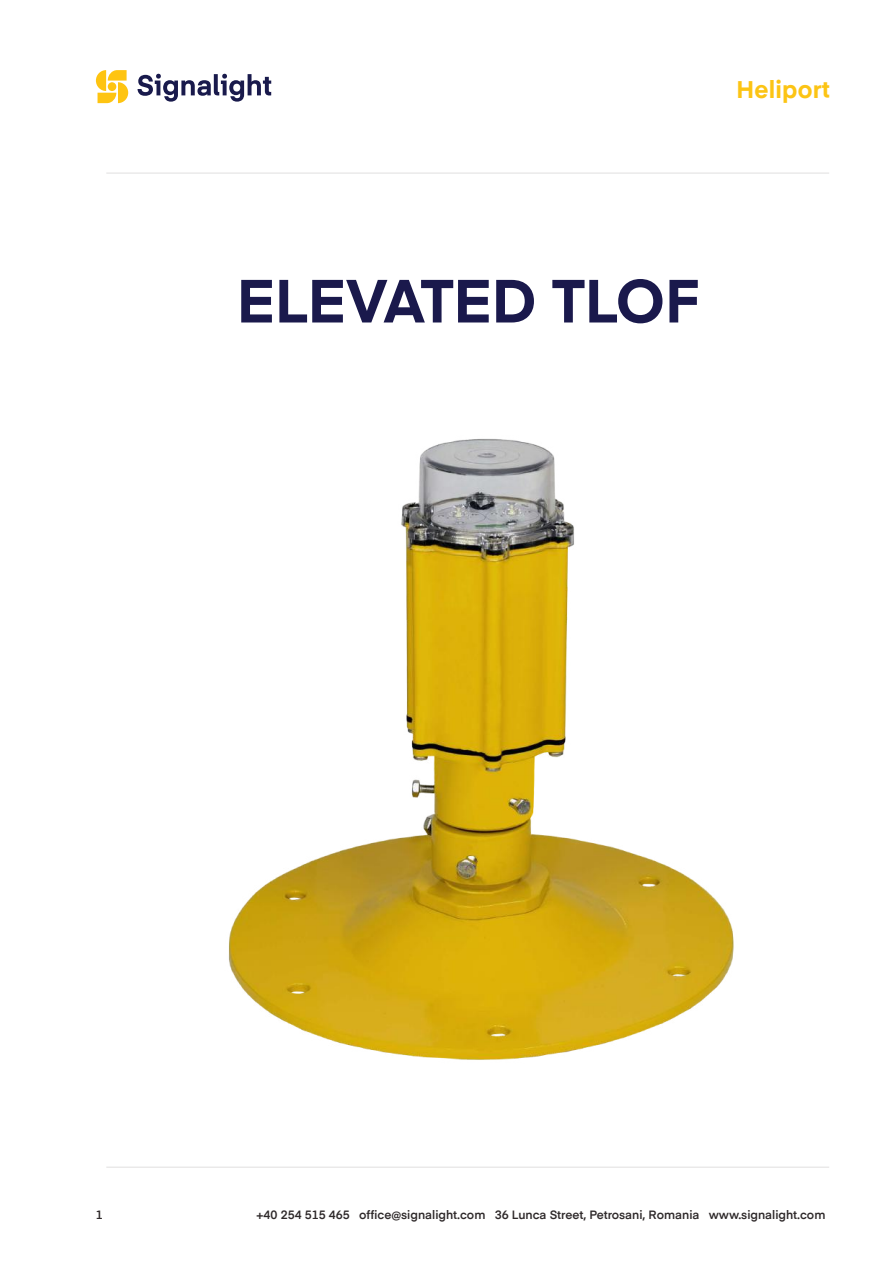
<style>
.page{position:relative;width:893px;height:1263px;background:#fff}
.page>*{position:absolute;margin:0;border:0;box-sizing:border-box;transform-origin:0 0}
.t1{font:700 60px "Eina 02";color:#1a194c}
.t2{font:700 24px "Eina 02";letter-spacing:.01em;color:#fcc414}
.t3{font:600 12px "Eina 01";color:#2e292a}
</style>
<div class="page">
<svg style="left:96px;top:70px;width:32px;height:33px"></svg>
<div style="left:108px;top:82px;width:8px;height:9px;background:#fec411;border-radius:50%"></div>
<svg style="left:138px;top:74px;width:133px;height:28px"></svg>
<hr style="left:106px;top:1167px;width:723px;height:1px;background:#e0dfdf">
<hr style="left:106px;top:173px;width:723px;height:1px;background:#e0dfdf">
<img style="left:228px;top:439px;width:506px;height:621px">
<h2 class="t2" style="left:736px;top:72px;width:95px">Heliport</h2>
<h1 class="t1" style="left:237px;top:257px;width:464px">ELEVATED TLOF</h1>
<p class="t3" style="left:96px;top:1205px;width:8px">1</p>
<p class="t3" style="left:257px;top:1205px;width:570px">+40 254 515 465 office@signalight.com 36 Lunca Street, Petrosani, Romania www.signalight.com</p>
</div>
